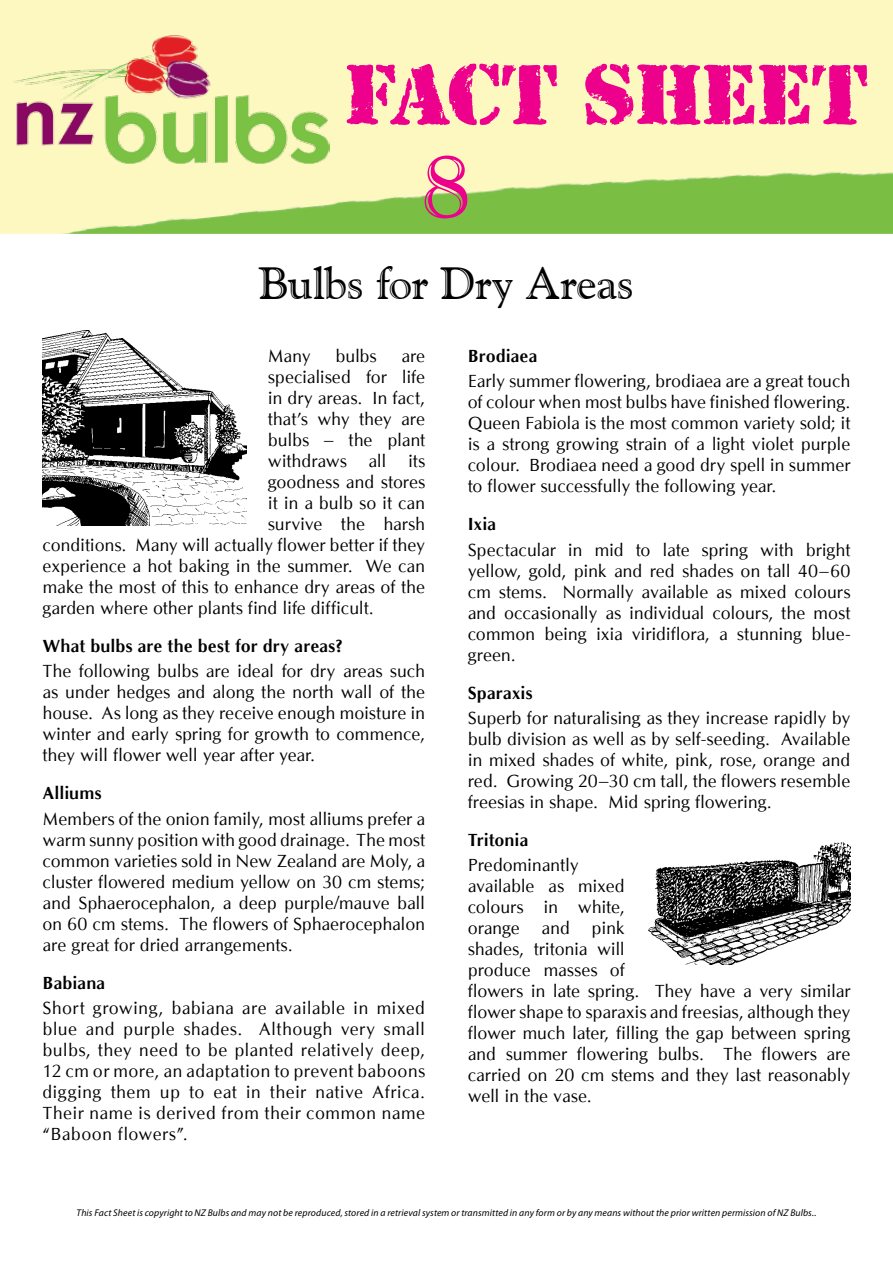
<style>
.page{position:relative;width:893px;height:1263px;background:#fff}
.page>*{position:absolute;margin:0;border:0;box-sizing:border-box;transform-origin:0 0}
.t1{font:90px "Rubber Stamp Let Plain";letter-spacing:-.02em;color:#ec008c}
.t2{font:90px "Goudy Handtooled BT";color:#ec008c}
.t3{font:45px "Goudy Handtooled BT";letter-spacing:-.01em;color:#000}
.t4{font:18px/21px "Oklahoma";letter-spacing:-.005em;color:#000;text-align:justify}
.t5{font:700 18px "Oklahoma";color:#000}
.t6{font:italic 9.75px "Myriad Pro";letter-spacing:.01em;color:#000}
</style>
<div class="page">
<img style="left:0;top:0;width:893px;height:234px">
<img style="left:13px;top:34px;width:316px;height:131px">
<img style="left:43px;top:331px;width:204px;height:194px">
<img style="left:648px;top:842px;width:202px;height:122px">
<h1 class="t1" style="left:344px;top:43px;width:526px">FACT SHEET</h1>
<h1 class="t2" style="left:422px;top:131px;width:50px">8</h1>
<h2 class="t3" style="left:259px;top:255px;width:377px">Bulbs for Dry Areas</h2>
<p class="t4" style="left:268px;top:345px;width:44px">Many</p>
<p class="t4" style="left:335px;top:345px;width:43px">bulbs</p>
<p class="t4" style="left:401px;top:345px;width:25px">are</p>
<p class="t4" style="left:268px;top:366px;width:159px">specialised for life</p>
<p class="t4" style="left:268px;top:387px;width:159px">in dry areas. In fact,</p>
<p class="t4" style="left:268px;top:408px;width:159px">that’s why they are</p>
<p class="t4" style="left:268px;top:429px;width:159px">bulbs – the plant</p>
<p class="t4" style="left:268px;top:450px;width:159px">withdraws all its</p>
<p class="t4" style="left:268px;top:471px;width:159px">goodness and stores</p>
<p class="t4" style="left:268px;top:492px;width:159px">it in a bulb so it can</p>
<p class="t4" style="left:268px;top:513px;width:159px">survive the harsh</p>
<p class="t4" style="left:43px;top:534px;width:384px">conditions. Many will actually flower better if they</p>
<p class="t4" style="left:43px;top:555px;width:384px">experience a hot baking in the summer. We can</p>
<p class="t4" style="left:43px;top:576px;width:384px">make the most of this to enhance dry areas of the</p>
<p class="t4" style="left:43px;top:597px;width:333px">garden where other plants find life difficult.</p>
<p class="t5" style="left:43px;top:636px;width:302px">What bulbs are the best for dry areas?</p>
<p class="t4" style="left:43px;top:661px;width:384px">The following bulbs are ideal for dry areas such as under hedges and along the north wall of the house. As long as they receive enough moisture in winter and early spring for growth to commence, they will flower well year after year.</p>
<p class="t5" style="left:43px;top:783px;width:60px">Alliums</p>
<p class="t4" style="left:43px;top:808px;width:384px">Members of the onion family, most alliums prefer a warm sunny position with good drainage. The most common varieties sold in New Zealand are Moly, a cluster flowered medium yellow on 30 cm stems; and Sphaerocephalon, a deep purple/mauve ball on 60 cm stems. The flowers of Sphaerocephalon are great for dried arrangements.</p>
<p class="t5" style="left:43px;top:972px;width:64px">Babiana</p>
<p class="t4" style="left:43px;top:997px;width:384px">Short growing, babiana are available in mixed blue and purple shades. Although very small bulbs, they need to be planted relatively deep, 12 cm or more, an adaptation to prevent baboons digging them up to eat in their native Africa.<br>Their name is derived from their common name “Baboon flowers”.</p>
<p class="t5" style="left:468px;top:346px;width:71px">Brodiaea</p>
<p class="t4" style="left:468px;top:371px;width:384px">Early summer flowering, brodiaea are a great touch of colour when most bulbs have finished flowering.<br>Queen Fabiola is the most common variety sold; it is a strong growing strain of a light violet purple colour. Brodiaea need a good dry spell in summer to flower successfully the following year.</p>
<p class="t5" style="left:468px;top:514px;width:30px">Ixia</p>
<p class="t4" style="left:468px;top:539px;width:384px">Spectacular in mid to late spring with bright yellow, gold, pink and red shades on tall 40–60 cm stems. Normally available as mixed colours and occasionally as individual colours, the most common being ixia viridiflora, a stunning blue&shy;green.</p>
<p class="t5" style="left:468px;top:682px;width:66px">Sparaxis</p>
<p class="t4" style="left:468px;top:707px;width:384px">Superb for naturalising as they increase rapidly by bulb division as well as by self-seeding. Available in mixed shades of white, pink, rose, orange and red. Growing 20–30 cm tall, the flowers resemble freesias in shape. Mid spring flowering.</p>
<p class="t5" style="left:468px;top:830px;width:62px">Tritonia</p>
<p class="t4" style="left:468px;top:855px;width:384px;text-align:left">Predominantly<br>available as mixed<br>colours in white,<br>orange and pink<br>shades, tritonia will<br>produce masses of<br>flowers in late spring. They have a very similar flower shape to sparaxis and freesias, although they flower much later, filling the gap between spring and summer flowering bulbs. The flowers are carried on 20 cm stems and they last reasonably well in the vase.</p>
<p class="t6" style="left:77px;top:1207px;width:741px">This Fact Sheet is copyright to NZ Bulbs and may not be reproduced, stored in a retrieval system or transmitted in any form or by any means without the prior written permission of NZ Bulbs..</p>
</div>
